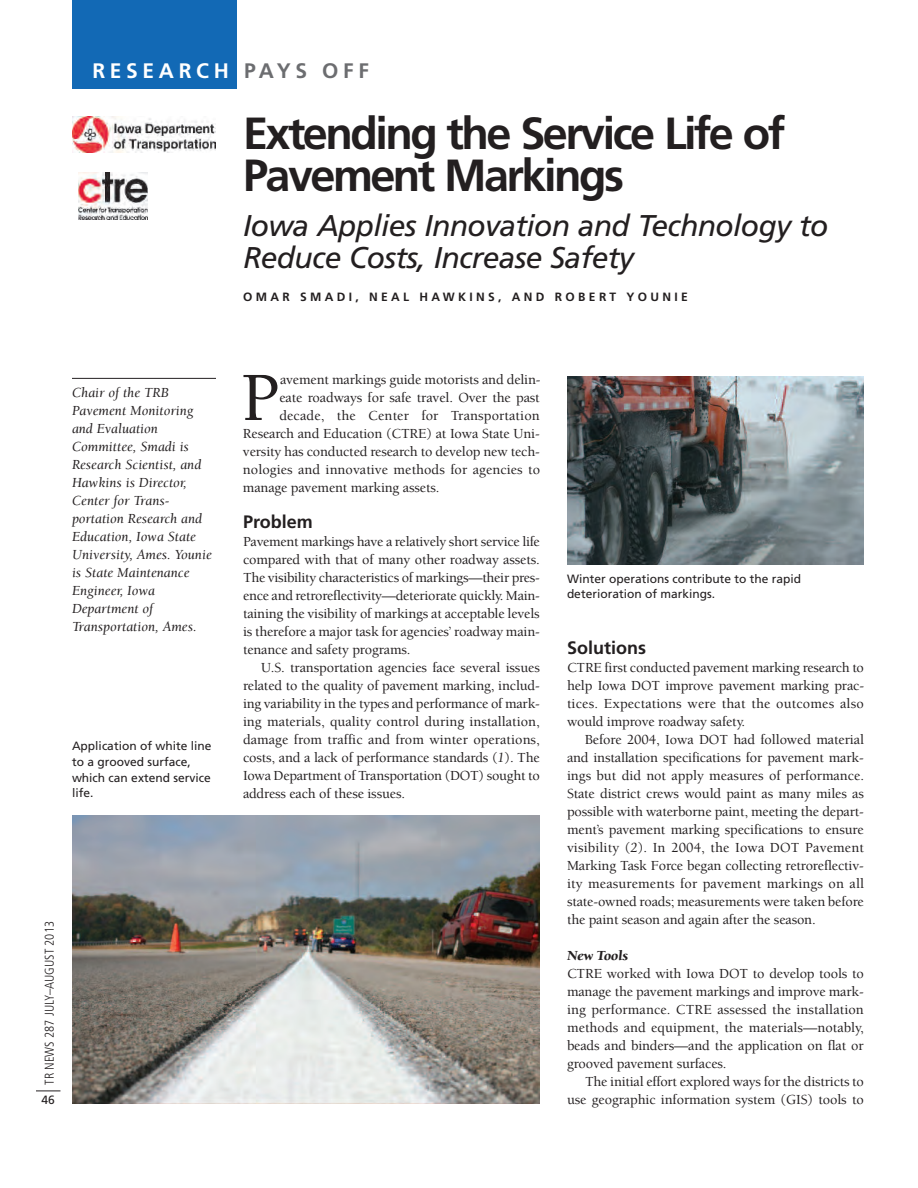
<style>
.page{position:relative;width:918px;height:1188px;background:#fff}
.page>*{position:absolute;margin:0;border:0;box-sizing:border-box;transform-origin:0 0}
.t1{font:500 70.95px "Berkeley";color:#231f20}
.t2{font:700 45px/42px "Frutiger";letter-spacing:-.055em;color:#231f20}
.t3{font:italic 30px/31.5px "Frutiger";letter-spacing:-.02em;color:#231f20}
.t4{font:700 21px "Frutiger";letter-spacing:.22em;color:#fff}
.t5{font:700 18px "Frutiger";color:#231f20}
.t6{font:500 14.25px/18px "Berkeley";letter-spacing:-.01em;color:#231f20;text-align:justify}
.t7{font:italic 14.25px/18px "Berkeley";color:#231f20}
.t8{font:500 14.25px "Berkeley";letter-spacing:.01em;color:#231f20}
.t9{font:italic 900 14.25px "Berkeley";color:#231f20}
.t10{font:300 condensed 12.75px "Frutiger";color:#231f20}
.t11{font:12px/15.8px "Frutiger";color:#231f20}
.t12{font:700 12px "Frutiger";letter-spacing:.28em;color:#231f20}
.s1{color:#6c6d70}
.s2{font-weight:400;font-style:italic}
</style>
<div class="page">
<svg style="left:36px;top:1091px;width:24px;height:1px"></svg>
<hr style="left:72px;top:378px;width:144px;height:1px;background:#231f20">
<img style="left:72px;top:117px;width:144px;height:36px">
<img style="left:78px;top:173px;width:70px;height:47px">
<div style="left:72px;top:0;width:165px;height:89px;background:#1269b5"></div>
<img style="left:72px;top:816px;width:468px;height:288px">
<img style="left:567px;top:376px;width:297px;height:189px">
<h3 class="t4" style="left:92px;top:62px;width:278px">RESEARCH <span class="s1">PAYS OFF</span></h3>
<h2 class="t2" style="left:243px;top:116px;width:544px">Extending the Service Life of<br>Pavement Markings</h2>
<h3 class="t3" style="left:243px;top:212px;width:587px">Iowa Applies Innovation and Technology to<br>Reduce Costs, Increase Safety</h3>
<p class="t12" style="left:243px;top:292px;width:446px">OMAR SMADI, NEAL HAWKINS, AND ROBERT YOUNIE</p>
<p class="t7" style="left:72px;top:384px;width:141px">Chair of the TRB<br>Pavement Monitoring and Evaluation<br>Committee, Smadi is<br>Research Scientist, and<br>Hawkins is Director,<br>Center for Trans - portation Research and<br>Education, Iowa State<br>University, Ames. Younie is State Maintenance<br>Engineer, Iowa<br>Department of<br>Transportation, Ames.</p>
<h1 class="t1" style="left:241px;top:370px;width:41px">P</h1>
<p class="t6" style="left:280px;top:372px;width:262px">avement markings guide motorists and delin-</p>
<p class="t6" style="left:279px;top:390px;width:262px">eate roadways for safe travel. Over the past</p>
<p class="t8" style="left:279px;top:410px;width:262px">decade, the Center for Transportation</p>
<p class="t6" style="left:243px;top:426px;width:298px">Research and Education (CTRE) at Iowa State Uni-</p>
<p class="t6" style="left:243px;top:444px;width:298px">versity has conducted research to develop new tech-</p>
<p class="t6" style="left:243px;top:462px;width:299px">nologies and innovative methods for agencies to</p>
<p class="t6" style="left:243px;top:480px;width:198px">manage pavement marking assets.</p>
<p class="t5" style="left:243px;top:514px;width:71px">Problem</p>
<p class="t6" style="left:243px;top:534px;width:299px">Pavement markings have a relatively short service life compared with that of many other roadway assets.<br>The visibility characteristics of markings—their pres&shy;ence and retroreflectivity—deteriorate quickly. Main&shy;taining the visibility of markings at acceptable levels is therefore a major task for agencies’ roadway main&shy;tenance and safety programs.</p>
<p class="t6" style="left:243px;top:660px;width:298px;text-indent:18px">U.S. transportation agencies face several issues related to the quality of pavement marking, includ&shy;ing variability in the types and performance of mark&shy;ing materials, quality control during installation, damage from traffic and from winter operations, costs, and a lack of performance standards (<span class="s2">1</span>). The Iowa Department of Transportation (DOT) sought to address each of these issues.</p>
<p class="t11" style="left:72px;top:739px;width:141px">Application of white line to a grooved surface, which can extend service life.</p>
<p class="t10" style="left:44px;top:1085px;width:165px;rotate:-90deg">TR NEWS 287 JULY–AUGUST 2013</p>
<p class="t11" style="left:42px;top:1093px;width:15px">46</p>
<p class="t11" style="left:567px;top:572px;width:236px">Winter operations contribute to the rapid deterioration of markings.</p>
<p class="t5" style="left:567px;top:640px;width:81px">Solutions</p>
<p class="t6" style="left:567px;top:660px;width:299px">CTRE first conducted pavement marking research to help Iowa DOT improve pavement marking prac&shy;tices. Expectations were that the outcomes also would improve roadway safety.</p>
<p class="t6" style="left:567px;top:732px;width:299px;text-indent:18px">Before 2004, Iowa DOT had followed material and installation specifications for pavement mark&shy;ings but did not apply measures of performance.<br>State district crews would paint as many miles as possible with waterborne paint, meeting the depart&shy;ment’s pavement marking specifications to ensure visibility (<span class="s2">2</span>). In 2004, the Iowa DOT Pavement Marking Task Force began collecting retroreflectiv&shy;ity measurements for pavement markings on all state-owned roads; measurements were taken before the paint season and again after the season.</p>
<p class="t9" style="left:567px;top:950px;width:63px">New Tools</p>
<p class="t6" style="left:567px;top:966px;width:298px">CTRE worked with Iowa DOT to develop tools to manage the pavement markings and improve mark&shy;ing performance. CTRE assessed the installation methods and equipment, the materials—notably, beads and binders—and the application on flat or grooved pavement surfaces.</p>
<p class="t6" style="left:567px;top:1074px;width:298px;text-align:right">The initial effort explored ways for the districts to use geographic information system (GIS) tools to</p>
</div>
